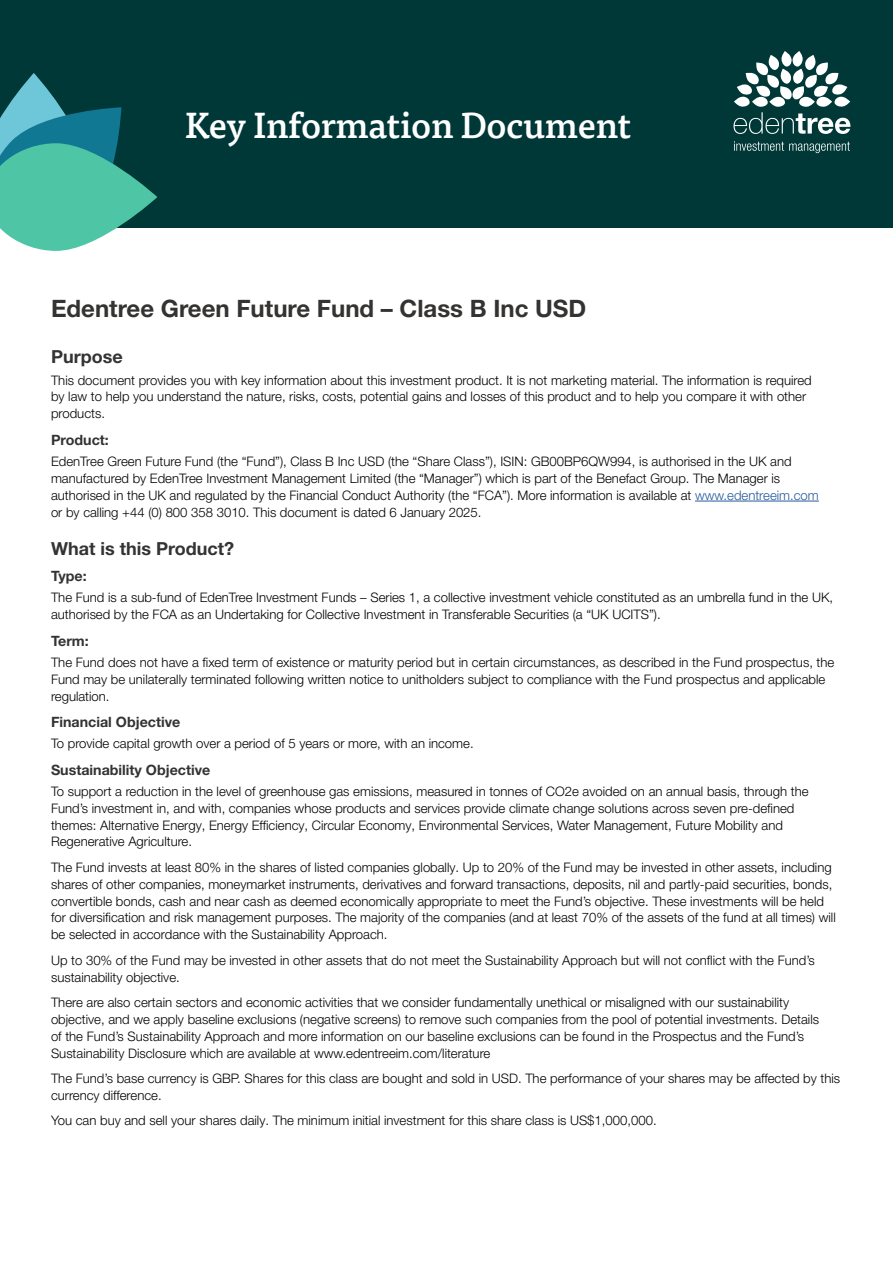
<style>
.page{position:relative;width:893px;height:1263px;background:#fff}
.page>*{position:absolute;margin:0;border:0;box-sizing:border-box;transform-origin:0 0}
.t1{font:500 36px "Tisa Pro";letter-spacing:-.01em;color:#fff}
.t2{font:700 24px "Helvetica Neue LT Pro";color:#343332}
.t3{font:700 18px "Helvetica Neue LT Pro";color:#343332}
.t4{font:700 14.25px "Helvetica Neue LT Pro";color:#343332}
.t5{font:300 13.2px/17px "Helvetica Neue LT Pro";color:#000}
.s1{color:#275b9b}
</style>
<div class="page">
<hr style="left:695px;top:501px;width:124px;height:1px;background:#275b9b">
<div style="left:0;top:0;width:893px;height:227px;background:#003838"></div>
<svg style="left:733px;top:51px;width:117px;height:83px"></svg>
<svg style="left:734px;top:141px;width:116px;height:12px"></svg>
<svg style="left:0;top:73px;width:157px;height:178px"></svg>
<h1 class="t1" style="left:185px;top:97px;width:448px">Key Information Document</h1>
<h2 class="t2" style="left:51px;top:294px;width:537px">Edentree Green Future Fund – Class B Inc USD</h2>
<h3 class="t3" style="left:51px;top:346px;width:73px">Purpose</h3>
<p class="t5" style="left:51px;top:371px;width:762px">This document provides you with key information about this investment product. It is not marketing material. The information is required by law to help you understand the nature, risks, costs, potential gains and losses of this product and to help you compare it with other products.</p>
<p class="t4" style="left:51px;top:431px;width:59px">Product:</p>
<p class="t5" style="left:51px;top:452px;width:769px">EdenTree Green Future Fund (the “Fund”), Class B Inc USD (the “Share Class”), ISIN: GB00BP6QW994, is authorised in the UK and manufactured by EdenTree Investment Management Limited (the “Manager”) which is part of the Benefact Group. The Manager is authorised in the UK and regulated by the Financial Conduct Authority (the “FCA”). More information is available at <span class="s1">www.edentreeim.com </span>or by calling +44 (0) 800 358 3010. This document is dated 6 January 2025.</p>
<h3 class="t3" style="left:51px;top:537px;width:185px">What is this Product?</h3>
<p class="t4" style="left:51px;top:567px;width:37px">Type:</p>
<p class="t5" style="left:51px;top:589px;width:784px">The Fund is a sub-fund of EdenTree Investment Funds – Series 1, a collective investment vehicle constituted as an umbrella fund in the UK, authorised by the FCA as an Undertaking for Collective Investment in Transferable Securities (a “UK UCITS”).</p>
<p class="t4" style="left:51px;top:632px;width:39px">Term:</p>
<p class="t5" style="left:51px;top:653px;width:785px">The Fund does not have a fixed term of existence or maturity period but in certain circumstances, as described in the Fund prospectus, the<br>Fund may be unilaterally terminated following written notice to unitholders subject to compliance with the Fund prospectus and applicable regulation.</p>
<p class="t4" style="left:51px;top:713px;width:131px">Financial Objective</p>
<p class="t5" style="left:51px;top:735px;width:424px">To provide capital growth over a period of 5 years or more, with an income.</p>
<p class="t4" style="left:51px;top:761px;width:161px">Sustainability Objective</p>
<p class="t5" style="left:51px;top:782px;width:759px">To support a reduction in the level of greenhouse gas emissions, measured in tonnes of CO2e avoided on an annual basis, through the Fund’s investment in, and with, companies whose products and services provide climate change solutions across seven pre-defined themes: Alternative Energy, Energy Efficiency, Circular Economy, Environmental Services, Water Management, Future Mobility and Regenerative Agriculture.</p>
<p class="t5" style="left:51px;top:858px;width:786px">The Fund invests at least 80% in the shares of listed companies globally. Up to 20% of the Fund may be invested in other assets, including shares of other companies, moneymarket instruments, derivatives and forward transactions, deposits, nil and partly-paid securities, bonds, convertible bonds, cash and near cash as deemed economically appropriate to meet the Fund’s objective. These investments will be held for diversification and risk management purposes. The majority of the companies (and at least 70% of the assets of the fund at all times) will be selected in accordance with the Sustainability Approach.</p>
<p class="t5" style="left:51px;top:951px;width:765px">Up to 30% of the Fund may be invested in other assets that do not meet the Sustainability Approach but will not conflict with the Fund’s sustainability objective.</p>
<p class="t5" style="left:51px;top:993px;width:769px">There are also certain sectors and economic activities that we consider fundamentally unethical or misaligned with our sustainability objective, and we apply baseline exclusions (negative screens) to remove such companies from the pool of potential investments. Details of the Fund’s Sustainability Approach and more information on our baseline exclusions can be found in the Prospectus and the Fund’s Sustainability Disclosure which are available at www.edentreeim.com/literature</p>
<p class="t5" style="left:51px;top:1069px;width:791px">The Fund’s base currency is GBP. Shares for this class are bought and sold in USD. The performance of your shares may be affected by this currency difference.</p>
<p class="t5" style="left:51px;top:1112px;width:607px">You can buy and sell your shares daily. The minimum initial investment for this share class is US$1,000,000.</p>
</div>
